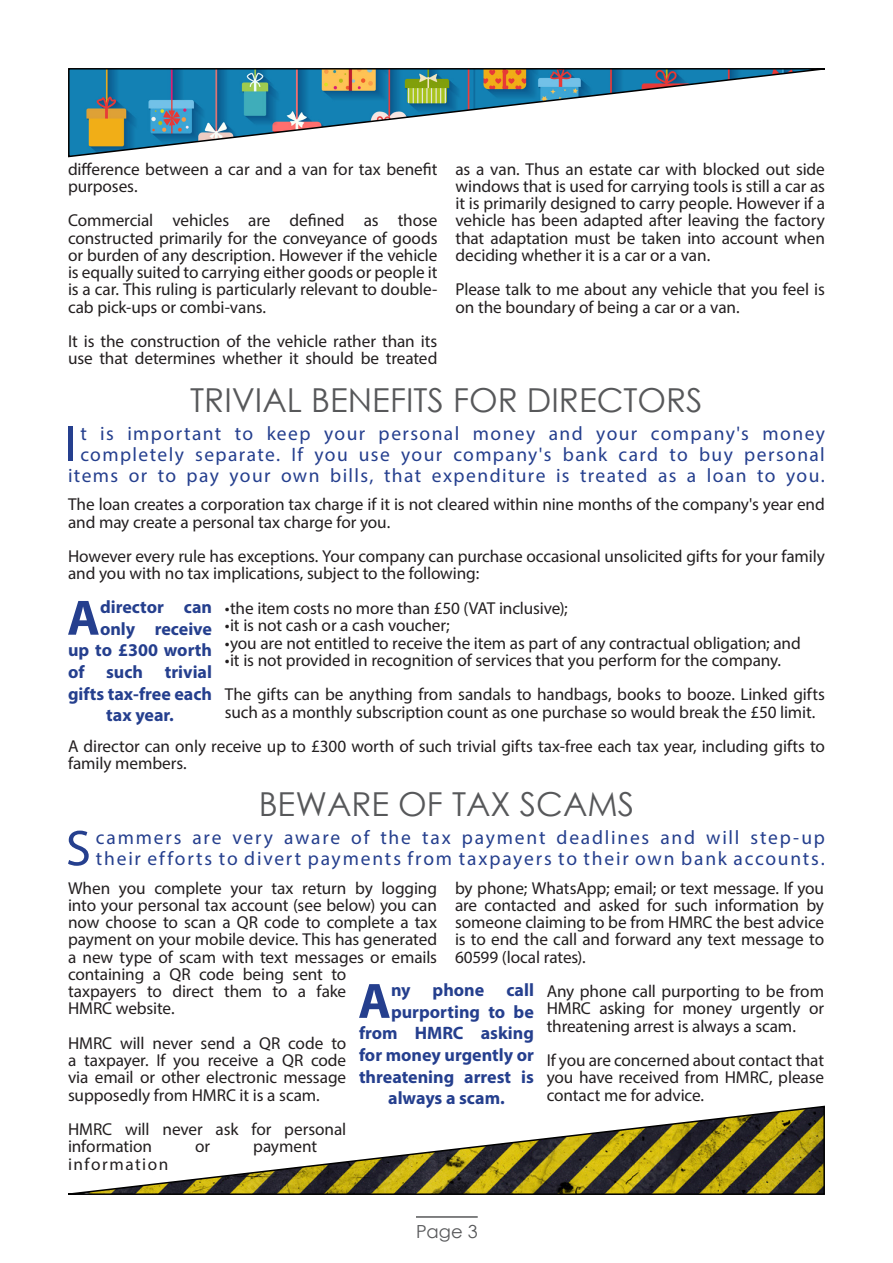
<style>
.page{position:relative;width:893px;height:1263px;background:#fff}
.page>*{position:absolute;margin:0;border:0;box-sizing:border-box;transform-origin:0 0}
.t1{font:50.7px "Myriad Pro";color:#253f8e}
.t2{font:700 50.1px "Myriad Pro";color:#253f8e}
.t3{font:33px "Century Gothic";color:#57585a}
.t4{font:19.5px/21px "Myriad Pro";letter-spacing:.075em;color:#253f8e;text-align:right}
.t5{font:19.5px/21px "Myriad Pro";letter-spacing:.095em;color:#253f8e}
.t6{font:700 18px "Myriad Pro";color:#253f8e}
.t7{font:18px "Century Gothic";color:#57585a}
.t8{font:17.25px/17.2px "Myriad Pro";letter-spacing:-.005em;color:#231f20}
.t9{font:17.25px "Myriad Pro";letter-spacing:.09em;color:#231f20}
</style>
<div class="page">
<hr style="left:416px;top:1216px;width:62px;height:2px;background:#57585a">
<svg style="left:68px;top:68px;width:757px;height:90px"></svg>
<svg style="left:68px;top:1105px;width:757px;height:90px"></svg>
<p class="t8" style="left:68px;top:160px;width:371px">difference between a car and a van for tax benefit purposes.</p>
<p class="t8" style="left:68px;top:212px;width:371px;text-align:justify">Commercial vehicles are defined as those constructed primarily for the conveyance of goods or burden of any description. However if the vehicle is equally suited to carrying either goods or people it is a car. This ruling is particularly relevant to double&shy;cab pick-ups or combi-vans.</p>
<p class="t8" style="left:68px;top:332px;width:371px">It is the construction of the vehicle rather than its use that determines whether it should be treated</p>
<p class="t8" style="left:455px;top:160px;width:371px;text-align:justify">as a van. Thus an estate car with blocked out side windows that is used for carrying tools is still a car as it is primarily designed to carry people. However if a vehicle has been adapted after leaving the factory that adaptation must be taken into account when deciding whether it is a car or a van.</p>
<p class="t8" style="left:455px;top:281px;width:371px">Please talk to me about any vehicle that you feel is on the boundary of being a car or a van.</p>
<p class="t3" style="left:190px;top:377px;width:514px">TRIVIAL BENEFITS FOR DIRECTORS</p>
<p class="t4" style="left:68px;top:422px;width:758px">t is important to keep your personal money and your company's money completely separate. If you use your company's bank card to buy personal items or to pay your own bills, that expenditure is treated as a loan to you.</p>
<p class="t1" style="left:64px;top:413px;width:14px">I</p>
<p class="t8" style="left:68px;top:496px;width:758px">The loan creates a corporation tax charge if it is not cleared within nine months of the company's year end and may create a personal tax charge for you.</p>
<p class="t8" style="left:68px;top:547px;width:758px">However every rule has exceptions. Your company can purchase occasional unsolicited gifts for your family and you with no tax implications, subject to the following:</p>
<p class="t8" style="left:225px;top:599px;width:344px">•the item costs no more than £50 (VAT inclusive);</p>
<p class="t8" style="left:225px;top:616px;width:226px">•it is not cash or a cash voucher;</p>
<p class="t8" style="left:225px;top:634px;width:577px">•you are not entitled to receive the item as part of any contractual obligation; and</p>
<p class="t8" style="left:225px;top:651px;width:558px">•it is not provided in recognition of services that you perform for the company.</p>
<p class="t8" style="left:225px;top:685px;width:602px">The gifts can be anything from sandals to handbags, books to booze. Linked gifts such as a monthly subscription count as one purchase so would break the £50 limit.</p>
<p class="t8" style="left:68px;top:737px;width:758px">A director can only receive up to £300 worth of such trivial gifts tax-free each tax year, including gifts to family members.</p>
<p class="t2" style="left:67px;top:585px;width:34px">A</p>
<p class="t6" style="left:100px;top:595px;width:114px">director can</p>
<p class="t6" style="left:100px;top:617px;width:114px">only receive</p>
<p class="t6" style="left:68px;top:638px;width:146px">up to £300 worth</p>
<p class="t6" style="left:68px;top:660px;width:146px">of such trivial</p>
<p class="t6" style="left:68px;top:682px;width:146px">gifts tax-free each</p>
<p class="t6" style="left:106px;top:703px;width:69px">tax year.</p>
<p class="t3" style="left:259px;top:781px;width:377px">BEWARE OF TAX SCAMS</p>
<p class="t1" style="left:66px;top:817px;width:26px">S</p>
<p class="t5" style="left:96px;top:827px;width:730px">cammers are very aware of the tax payment deadlines and will step-up their efforts to divert payments from taxpayers to their own bank accounts.</p>
<p class="t8" style="left:455px;top:879px;width:371px;text-align:justify">by phone; WhatsApp; email; or text message. If you are contacted and asked for such information by someone claiming to be from HMRC the best advice is to end the call and forward any text message to 60599 (local rates).</p>
<p class="t8" style="left:547px;top:982px;width:279px;text-align:justify">Any phone call purporting to be from HMRC asking for money urgently or threatening arrest is always a scam.</p>
<p class="t8" style="left:547px;top:1051px;width:279px;text-align:justify">If you are concerned about contact that you have received from HMRC, please contact me for advice.</p>
<p class="t8" style="left:68px;top:879px;width:371px">When you complete your tax return by logging into your personal tax account (see below) you can now choose to scan a QR code to complete a tax payment on your mobile device. This has generated a new type of scam with text messages or emails containing a QR code being sent to<br>taxpayers to direct them to a fake<br>HMRC website.</p>
<p class="t8" style="left:68px;top:1034px;width:280px;text-align:justify">HMRC will never send a QR code to a taxpayer. If you receive a QR code via email or other electronic message supposedly from HMRC it is a scam.</p>
<p class="t8" style="left:68px;top:1120px;width:280px">HMRC will never ask for personal information</p>
<p class="t2" style="left:358px;top:968px;width:34px">A</p>
<p class="t6" style="left:391px;top:978px;width:144px">ny phone call</p>
<p class="t6" style="left:391px;top:1000px;width:144px">purporting to be</p>
<p class="t6" style="left:359px;top:1022px;width:176px">from HMRC asking</p>
<p class="t6" style="left:359px;top:1043px;width:176px">for money urgently or</p>
<p class="t6" style="left:359px;top:1065px;width:176px">threatening arrest is</p>
<p class="t6" style="left:388px;top:1086px;width:118px">always a scam.</p>
<p class="t8" style="left:195px;top:1138px;width:17px">or</p>
<p class="t8" style="left:253px;top:1138px;width:65px">payment</p>
<p class="t9" style="left:68px;top:1153px;width:102px">information</p>
<p class="t7" style="left:416px;top:1218px;width:63px">Page 3</p>
</div>
